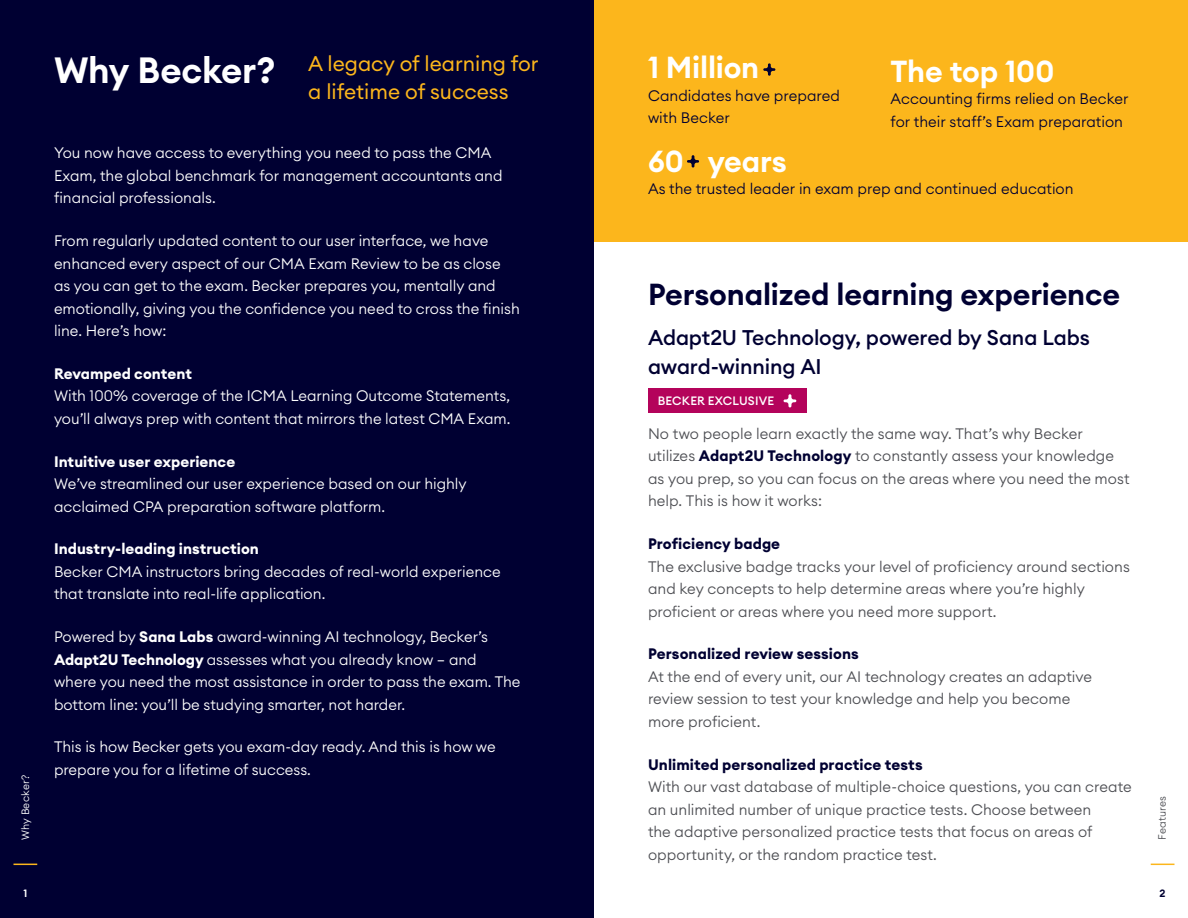
<style>
.page{position:relative;width:1188px;height:918px;background:#fff}
.page>*{position:absolute;margin:0;border:0;box-sizing:border-box;transform-origin:0 0}
.Header_Serif_white{font:600 36px "Euclid Circular A";letter-spacing:-.01em;color:#fff}
.Header_Serif_blue{font:600 30px "Euclid Circular A";letter-spacing:-.005em;color:#000032}
.Grey_paragraph_style{font:600 30px "Euclid Circular A";letter-spacing:-.005em;color:#fff}
.Header_Serif_blue-2{font:500 21px/28.5px "Euclid Circular A";letter-spacing:-.005em;color:#000032}
.t1{font:21px/28.5px "Euclid Circular A";color:#fcb61c}
.white_paragraph_styl{font:300 15px/22.5px "Euclid Circular A";color:#fff}
.Grey_paragraph_style-2{font:300 15px/22.5px "Euclid Circular A";letter-spacing:.005em;color:#4d4e53}
.Grey_paragraph_style-3{font:300 15px/22.5px "Euclid Circular A";letter-spacing:.005em;color:#000032}
.Grey_paragraph_style-4{font:500 12px "Euclid Circular A";letter-spacing:.015em;color:#fff}
.t2{font:300 10.5px "Euclid Circular A";letter-spacing:.02em;color:#fff}
.t3{font:300 10.5px "Euclid Circular A";letter-spacing:.015em;color:#4d4e53}
.t4{font:600 10.5px "Euclid Circular A";color:#fff}
.t5{font:600 10.5px "Euclid Circular A";color:#000032}
.s1{font-weight:700}
.s2{font-weight:700;color:#000032}
</style>
<div class="page">
<div style="left:0;top:0;width:594px;height:918px;background:#000032"></div>
<div style="left:594px;top:0;width:594px;height:242px;background:#fcb61c"></div>
<svg style="left:687px;top:155px;width:12px;height:13px"></svg>
<svg style="left:763px;top:63px;width:12px;height:13px"></svg>
<div style="left:648px;top:388px;width:158px;height:25px;background:#b4035b"></div>
<svg style="left:784px;top:394px;width:12px;height:13px"></svg>
<svg style="left:1151px;top:864px;width:23px;height:1px"></svg>
<svg style="left:14px;top:864px;width:23px;height:1px"></svg>
<p class="t2" style="left:19px;top:840px;width:67px;rotate:-90deg">Why Becker?</p>
<p class="Header_Serif_white" style="left:54px;top:47px;width:223px">Why Becker?</p>
<p class="t1" style="left:308px;top:49px;width:232px">A legacy of learning for a lifetime of success</p>
<p class="white_paragraph_styl" style="left:54px;top:142px;width:450px">You now have access to everything you need to pass the CMA<br>Exam, the global benchmark for management accountants and financial professionals.</p>
<p class="white_paragraph_styl" style="left:54px;top:229px;width:467px">From regularly updated content to our user interface, we have enhanced every aspect of our CMA Exam Review to be as close as you can get to the exam. Becker prepares you, mentally and emotionally, giving you the confidence you need to cross the finish line. Here’s how:</p>
<p class="white_paragraph_styl" style="left:54px;top:362px;width:458px"><span class="s1">Revamped content<br></span>With 100% coverage of the ICMA Learning Outcome Statements, you’ll always prep with content that mirrors the latest CMA Exam.</p>
<p class="white_paragraph_styl" style="left:54px;top:450px;width:414px"><span class="s1">Intuitive user experience<br></span>We’ve streamlined our user experience based on our highly acclaimed CPA preparation software platform.</p>
<p class="white_paragraph_styl" style="left:54px;top:538px;width:448px"><span class="s1">Industry-leading instruction<br></span>Becker CMA instructors bring decades of real-world experience that translate into real-life application.</p>
<p class="white_paragraph_styl" style="left:54px;top:625px;width:468px">Powered by <span class="s1">Sana Labs</span> award-winning AI technology, Becker’s <span class="s1">Adapt2U Technology</span> assesses what you already know — and where you need the most assistance in order to pass the exam. The bottom line: you’ll be studying smarter, not harder.</p>
<p class="white_paragraph_styl" style="left:54px;top:736px;width:443px">This is how Becker gets you exam-day ready. And this is how we prepare you for a lifetime of success.</p>
<p class="Grey_paragraph_style" style="left:648px;top:48px;width:113px">1 Million</p>
<p class="Grey_paragraph_style-3" style="left:648px;top:84px;width:194px">Candidates have prepared with Becker</p>
<p class="Grey_paragraph_style" style="left:891px;top:52px;width:165px">The top 100</p>
<p class="Grey_paragraph_style-3" style="left:891px;top:87px;width:240px">Accounting firms relied on Becker for their staff’s Exam preparation</p>
<p class="Grey_paragraph_style" style="left:648px;top:142px;width:140px">60 years</p>
<p class="Grey_paragraph_style-3" style="left:648px;top:177px;width:427px">As the trusted leader in exam prep and continued education</p>
<p class="Header_Serif_blue" style="left:648px;top:275px;width:474px">Personalized learning experience</p>
<p class="Header_Serif_blue-2" style="left:648px;top:323px;width:444px">Adapt2U Technology, powered by Sana Labs award-winning AI</p>
<p class="Grey_paragraph_style-4" style="left:658px;top:393px;width:118px">BECKER EXCLUSIVE</p>
<p class="Grey_paragraph_style-2" style="left:648px;top:422px;width:483px">No two people learn exactly the same way. That’s why Becker utilizes <span class="s2">Adapt2U Technology</span> to constantly assess your knowledge as you prep, so you can focus on the areas where you need the most help. This is how it works:</p>
<p class="Grey_paragraph_style-2" style="left:648px;top:532px;width:483px"><span class="s2">Proficiency badge<br></span>The exclusive badge tracks your level of proficiency around sections and key concepts to help determine areas where you’re highly proficient or areas where you need more support.</p>
<p class="Grey_paragraph_style-2" style="left:648px;top:642px;width:446px"><span class="s2">Personalized review sessions<br></span>At the end of every unit, our AI technology creates an adaptive review session to test your knowledge and help you become more proficient.</p>
<p class="Grey_paragraph_style-2" style="left:648px;top:753px;width:485px"><span class="s2">Unlimited personalized practice tests<br></span>With our vast database of multiple-choice questions, you can create an unlimited number of unique practice tests. Choose between<br>the adaptive personalized practice tests that focus on areas of opportunity, or the random practice test.</p>
<p class="t3" style="left:1155px;top:840px;width:45px;rotate:-90deg">Features</p>
<p class="t4" style="left:23px;top:887px;width:5px">1</p>
<p class="t5" style="left:1160px;top:887px;width:8px">2</p>
</div>
